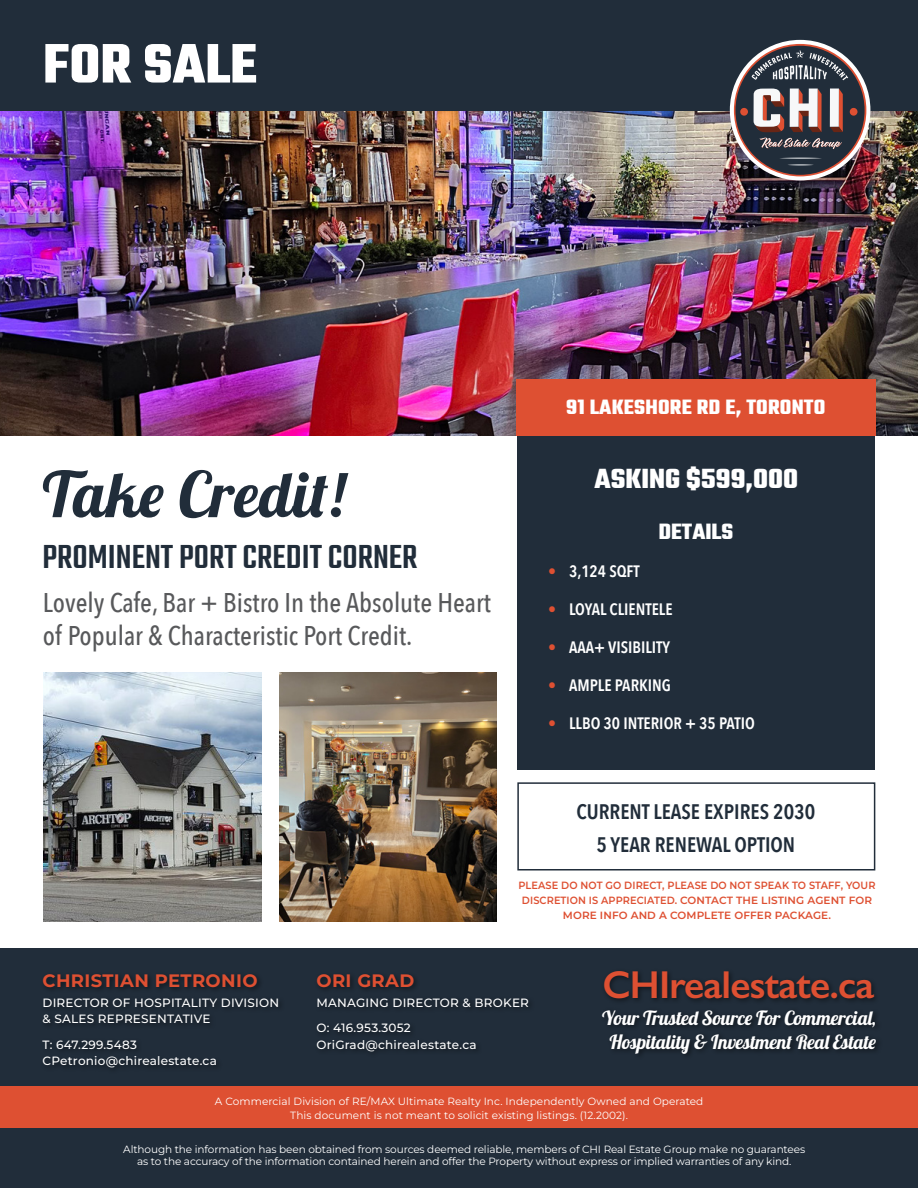
<style>
.page{position:relative;width:918px;height:1188px;background:#fff}
.page>*{position:absolute;margin:0;border:0;box-sizing:border-box;transform-origin:0 0}
.t1{font:63px "Lobster 1.4";letter-spacing:.01em;color:#212d3a}
.t2{font:700 60px "Teko";color:#fff}
.t3{font:600 39px "Gill Sans";letter-spacing:-.02em;color:#de5032}
.t4{font:500 36px "Teko";color:#212d3a}
.t5{font:700 30px "Teko";color:#fff}
.t6{font:500 27px/33px "Avenir Next Condensed";color:#58595b}
.t7{font:700 24px "Teko";color:#fff}
.t8{font:700 22.5px "Teko";letter-spacing:.01em;color:#fff}
.t9{font:600 21px/32.5px "Avenir Next Condensed";color:#212d3a;text-align:center}
.t10{font:19.5px/24px "Lobster 1.4";letter-spacing:-.01em;color:#fff;text-align:center}
.t11{font:700 18px "Montserrat";letter-spacing:.02em;color:#de5032}
.t12{font:600 16.5px "Avenir Next Condensed";color:#fff}
.t13{font:500 12px/16.5px "Montserrat";letter-spacing:.02em;color:#fff}
.t14{font:10.5px/12px "Montserrat";letter-spacing:-.01em;color:#fff;text-align:center}
.t15{font:10.5px/13.5px "Montserrat";letter-spacing:.01em;color:#fff;text-align:center}
.t16{font:600 10.5px/15px "Montserrat";letter-spacing:.01em;color:#de5032;text-align:center;scale:.93 1}
.s1{color:#de5032}
</style>
<div class="page">
<div style="left:0;top:948px;width:918px;height:240px;background:#212d3a"></div>
<div style="left:0;top:1086px;width:918px;height:41px;background:#de5032"></div>
<div style="left:599px;top:1007px;width:284px;height:54px;background:#1e2934"></div>
<div style="left:601px;top:968px;width:279px;height:37px;background:#1c2732"></div>
<img style="left:0;top:110px;width:918px;height:325px">
<div style="left:517px;top:435px;width:358px;height:335px;background:#212d3a"></div>
<div style="left:517px;top:379px;width:359px;height:56px;background:#de5032"></div>
<div style="left:517px;top:782px;width:358px;height:89px;border:2px solid #212d3a"></div>
<img style="left:279px;top:672px;width:218px;height:250px">
<img style="left:44px;top:672px;width:217px;height:250px">
<div style="left:0;top:0;width:918px;height:110px;background:#212d3a"></div>
<img style="left:730px;top:40px;width:140px;height:140px">
<h2 class="t2" style="left:43px;top:25px;width:216px">FOR SALE</h2>
<h1 class="t1" style="left:43px;top:454px;width:304px">Take Credit!</h1>
<h3 class="t4" style="left:43px;top:536px;width:377px">PROMINENT PORT CREDIT CORNER</h3>
<h3 class="t6" style="left:43px;top:586px;width:450px">Lovely Cafe, Bar + Bistro In the Absolute Heart of Popular &amp; Characteristic Port Credit.</h3>
<h3 class="t8" style="left:566px;top:392px;width:261px">91 LAKESHORE RD E, TORONTO</h3>
<h3 class="t5" style="left:595px;top:459px;width:205px">ASKING $599,000</h3>
<h3 class="t7" style="left:659px;top:516px;width:76px">DETAILS</h3>
<h3 class="t12" style="left:548px;top:557px;width:93px"><span class="s1">•</span> 3,124 SQFT</h3>
<h3 class="t12" style="left:548px;top:595px;width:126px"><span class="s1">•</span> LOYAL CLIENTELE</h3>
<h3 class="t12" style="left:548px;top:633px;width:124px"><span class="s1">•</span> AAA+ VISIBILITY</h3>
<h3 class="t12" style="left:548px;top:671px;width:124px"><span class="s1">•</span> AMPLE PARKING</h3>
<h3 class="t12" style="left:548px;top:709px;width:208px"><span class="s1">•</span> LLBO 30 INTERIOR + 35 PATIO</h3>
<h3 class="t9" style="left:577px;top:795px;width:240px">CURRENT LEASE EXPIRES 2030<br>5 YEAR RENEWAL OPTION</h3>
<p class="t16" style="left:519px;top:877px;width:385px">PLEASE DO NOT GO DIRECT, PLEASE DO NOT SPEAK TO STAFF, YOUR<br>DISCRETION IS APPRECIATED. CONTACT THE LISTING AGENT FOR<br>MORE INFO AND A COMPLETE OFFER PACKAGE.</p>
<h3 class="t11" style="left:43px;top:969px;width:217px">CHRISTIAN PETRONIO</h3>
<p class="t13" style="left:43px;top:994px;width:238px">DIRECTOR OF HOSPITALITY DIVISION &amp; SALES REPRESENTATIVE</p>
<p class="t13" style="left:43px;top:1036px;width:176px">T: 647.299.5483<br>CPetronio@chirealestate.ca</p>
<h3 class="t11" style="left:316px;top:969px;width:99px">ORI GRAD</h3>
<p class="t13" style="left:316px;top:989px;width:214px;line-height:25.5px">MANAGING DIRECTOR &amp; BROKER<br>O: 416.953.3052</p>
<p class="t13" style="left:316px;top:1036px;width:162px">OriGrad@chirealestate.ca</p>
<h3 class="t3" style="left:602px;top:961px;width:273px">CHIrealestate.ca</h3>
<h3 class="t10" style="left:602px;top:1005px;width:276px">Your Trusted Source For Commercial,<br>Hospitality &amp; Investment Real Estate</h3>
<p class="t15" style="left:215px;top:1094px;width:490px">A Commercial Division of RE/MAX Ultimate Realty Inc. Independently Owned and Operated<br>This document is not meant to solicit existing listings. (12.2002).</p>
<p class="t14" style="left:123px;top:1142px;width:683px">Although the information has been obtained from sources deemed reliable, members of CHI Real Estate Group make no guarantees as to the accuracy of the information contained herein and offer the Property without express or implied warranties of any kind.</p>
</div>
